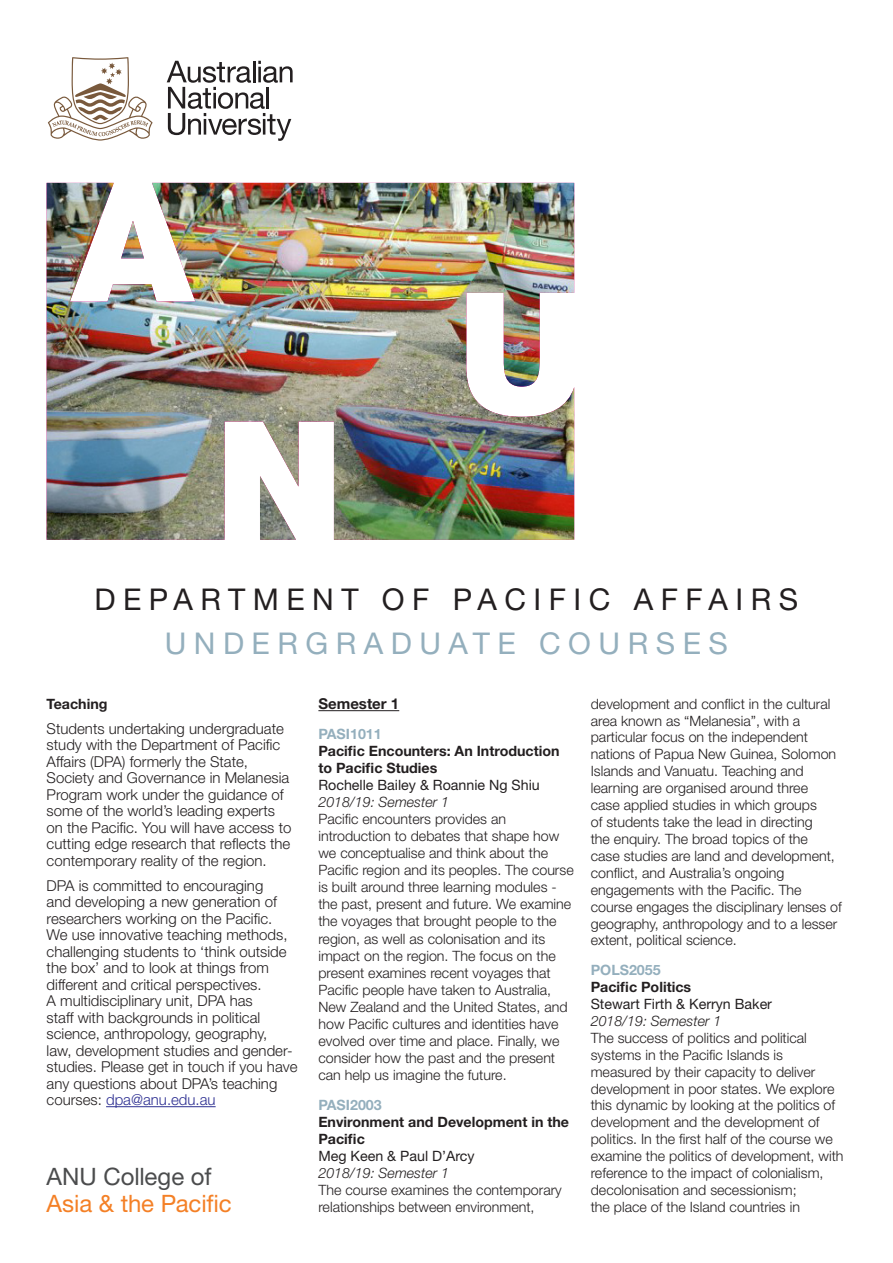
<style>
.page{position:relative;width:893px;height:1263px;background:#fff}
.page>*{position:absolute;margin:0;border:0;box-sizing:border-box;transform-origin:0 0}
.Centred_-_Heading_1{font:30px "Helvetica Neue LT Std";letter-spacing:.25em;color:#231f20}
.Centred_-_Heading_1-2{font:30px "Helvetica Neue LT Std";letter-spacing:.25em;color:#94afbd}
.Wayfinder{font:24px/27px "Helvetica Neue LT Std";letter-spacing:-.005em;color:#f48026}
.Side_bar_-_body{font:300 15px/16.5px "Helvetica Neue LT Std";color:#231f20}
.Body_Copy_9pt{font:700 15px "Helvetica Neue LT Std";color:#231f20}
.Body_Copy_9pt-2{font:300 14.25px/17px "Helvetica Neue LT Std";color:#231f20}
.Side_bar_-_heading{font:700 14.25px "Helvetica Neue LT Std";color:#231f20}
.s1{color:#2e3092}
.s2{color:#4b4c4d}
.s3{font-weight:700;color:#94afbd}
.s4{font-weight:700}
.s5{font-weight:400}
.s6{font-style:italic}
</style>
<div class="page">
<img style="left:47px;top:183px;width:527px;height:357px">
<hr style="left:318px;top:710px;width:81px;height:1px;background:#231f20">
<hr style="left:106px;top:1106px;width:110px;height:1px;background:#2e3092">
<svg style="left:167px;top:61px;width:126px;height:80px"></svg>
<svg style="left:48px;top:57px;width:105px;height:84px"></svg>
<p class="Centred_-_Heading_1" style="left:94px;top:582px;width:705px">DEPARTMENT OF PACIFIC AFFAIRS</p>
<p class="Centred_-_Heading_1-2" style="left:165px;top:625px;width:565px">UNDERGRADUATE COURSES</p>
<p class="Side_bar_-_heading" style="left:47px;top:695px;width:62px">Teaching</p>
<p class="Side_bar_-_body" style="left:47px;top:720px;width:246px">Students undertaking undergraduate study with the Department of Pacific Affairs (DPA) formerly the State, Society and Governance in Melanesia Program work under the guidance of some of the world’s leading experts on the Pacific. You will have access to cutting edge research that reflects the contemporary reality of the region.</p>
<p class="Side_bar_-_body" style="left:47px;top:877px;width:252px">DPA is committed to encouraging<br>and developing a new generation of researchers working on the Pacific.<br>We use innovative teaching methods, challenging students to ‘think outside the box’ and to look at things from different and critical perspectives.<br>A multidisciplinary unit, DPA has<br>staff with backgrounds in political science, anthropology, geography,<br>law, development studies and gender&shy;studies. Please get in touch if you have any questions about DPA’s teaching courses: <span class="s1">dpa@anu.edu.au</span></p>
<p class="Wayfinder" style="left:47px;top:1162px;width:187px"><span class="s2">ANU College of<br></span>Asia &amp; the Pacific</p>
<p class="Body_Copy_9pt" style="left:318px;top:694px;width:82px">Semester 1</p>
<p class="Body_Copy_9pt-2" style="left:318px;top:725px;width:257px"><span class="s3">PASI1011<br></span><span class="s4">Pacific Encounters: An Introduction to Pacific Studies<br></span><span class="s5">Rochelle Bailey &amp; Roannie Ng Shiu </span><span class="s6">2018/19: Semester 1<br></span>Pacific encounters provides an introduction to debates that shape how we conceptualise and think about the Pacific region and its peoples. The course is built around three learning modules - the past, present and future. We examine the voyages that brought people to the region, as well as colonisation and its impact on the region. The focus on the present examines recent voyages that Pacific people have taken to Australia, New Zealand and the United States, and how Pacific cultures and identities have evolved over time and place. Finally, we consider how the past and the present can help us imagine the future.</p>
<p class="Body_Copy_9pt-2" style="left:318px;top:1096px;width:252px"><span class="s3">PASI2003<br></span><span class="s4">Environment and Development in the<br>Pacific<br></span><span class="s5">Meg Keen &amp; Paul D’Arcy<br></span><span class="s6">2018/19: Semester 1<br></span>The course examines the contemporary relationships between environment,</p>
<p class="Body_Copy_9pt-2" style="left:591px;top:695px;width:253px">development and conflict in the cultural area known as “Melanesia”, with a particular focus on the independent nations of Papua New Guinea, Solomon Islands and Vanuatu. Teaching and learning are organised around three<br>case applied studies in which groups<br>of students take the lead in directing<br>the enquiry. The broad topics of the<br>case studies are land and development, conflict, and Australia’s ongoing engagements with the Pacific. The course engages the disciplinary lenses of geography, anthropology and to a lesser extent, political science.</p>
<p class="Body_Copy_9pt-2" style="left:591px;top:961px;width:254px"><span class="s3">POLS2055<br></span><span class="s4">Pacific Politics<br></span><span class="s5">Stewart Firth &amp; Kerryn Baker<br></span><span class="s6">2018/19: Semester 1<br></span>The success of politics and political systems in the Pacific Islands is measured by their capacity to deliver development in poor states. We explore this dynamic by looking at the politics of development and the development of politics. In the first half of the course we examine the politics of development, with reference to the impact of colonialism, decolonisation and secessionism;<br>the place of the Island countries in</p>
</div>
